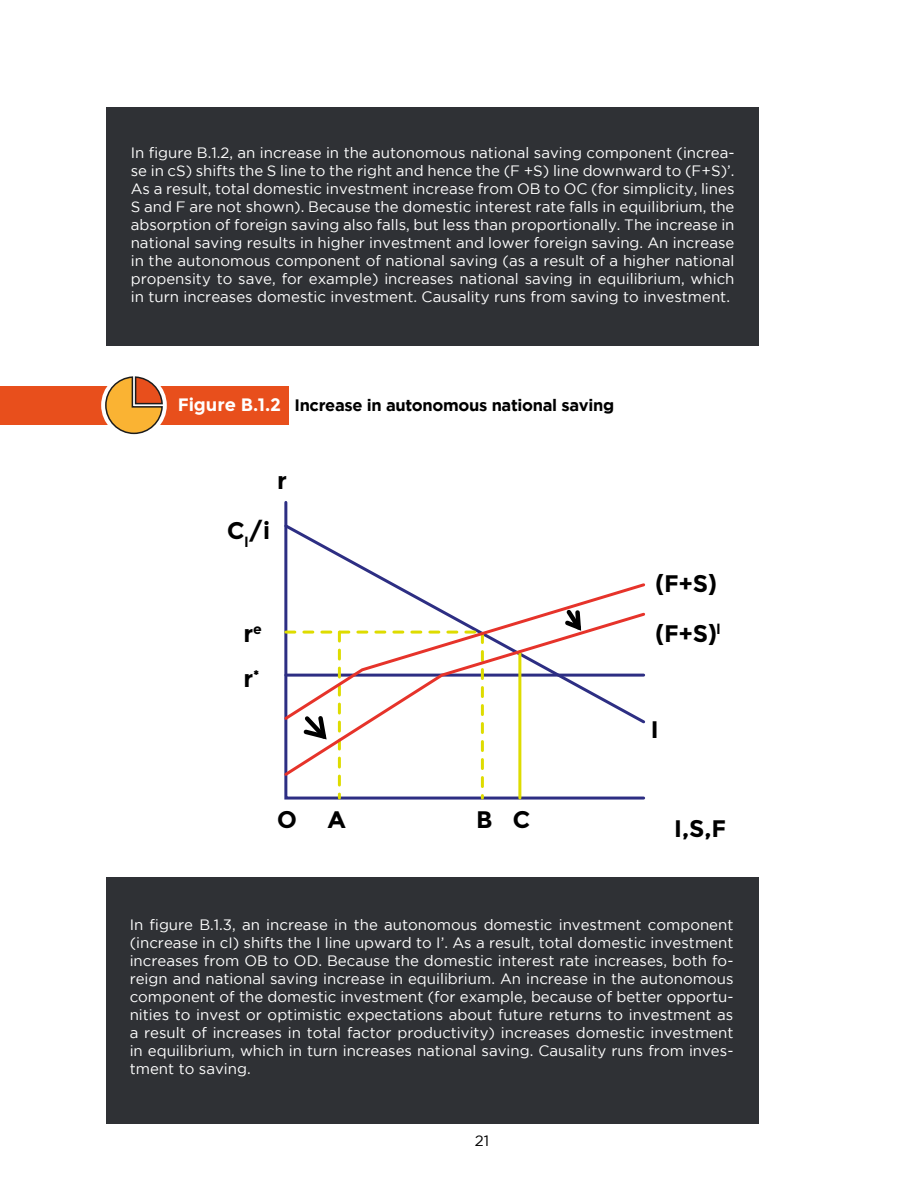
<style>
.page{position:relative;width:918px;height:1188px;background:#fff}
.page>*{position:absolute;margin:0;border:0;box-sizing:border-box;transform-origin:0 0}
.t1{font:700 23.85px/45.3px "Montserrat";color:#000}
.t2{font:700 16.5px "Gotham";letter-spacing:-.02em;color:#000}
.t3{font:15px/18px "Gotham";color:#fff;text-align:justify}
.t4{font:15px "Gotham";color:#000}
.s1{font-family:"Montserrat";font-size:18px;color:#fff}
</style>
<div class="page">
<div style="left:0;top:386px;width:288px;height:39px;background:#e84f1c"></div>
<div style="left:101px;top:372px;width:66px;height:66px;background:#fff;border-radius:50%"></div>
<svg style="left:104px;top:376px;width:60px;height:59px"></svg>
<svg style="left:284px;top:501px;width:361px;height:299px"></svg>
<svg style="left:284px;top:522px;width:361px;height:59px"></svg>
<hr style="left:518px;top:652px;width:3px;height:146px;background:#dedc00">
<svg style="left:284px;top:778px;width:201px;height:22px"></svg>
<svg style="left:284px;top:723px;width:361px;height:55px"></svg>
<svg style="left:284px;top:581px;width:362px;height:142px"></svg>
<div style="left:106px;top:107px;width:653px;height:239px;background:#2f3135"></div>
<div style="left:106px;top:878px;width:653px;height:246px;background:#2f3135"></div>
<p class="t3" style="left:131px;top:143px;width:605px">In figure B.1.2, an increase in the autonomous national saving component (increa&shy;se in cS) shifts the S line to the right and hence the (F +S) line downward to (F+S)’.<br>As a result, total domestic investment increase from OB to OC (for simplicity, lines S and F are not shown). Because the domestic interest rate falls in equilibrium, the absorption of foreign saving also falls, but less than proportionally. The increase in national saving results in higher investment and lower foreign saving. An increase in the autonomous component of national saving (as a result of a higher national propensity to save, for example) increases national saving in equilibrium, which in turn increases domestic investment. Causality runs from saving to investment.</p>
<p class="t2" style="left:178px;top:395px;width:438px"><span class="s1">Figure B.1.2</span> Increase in autonomous national saving</p>
<h1 class="t1" style="left:277px;top:458px;width:11px">r</h1>
<h1 class="t1" style="left:227px;top:508px;width:45px">C<sub>l</sub>/i</h1>
<h1 class="t1" style="left:243px;top:611px;width:20px">r<sup>e </sup>r<sup>*</sup></h1>
<h1 class="t1" style="left:655px;top:561px;width:63px">(F+S)</h1>
<h1 class="t1" style="left:655px;top:611px;width:67px">(F+S)<sup>l</sup></h1>
<h1 class="t1" style="left:651px;top:707px;width:9px">I</h1>
<h1 class="t1" style="left:277px;top:797px;width:21px">O</h1>
<h1 class="t1" style="left:328px;top:797px;width:19px">A</h1>
<h1 class="t1" style="left:476px;top:797px;width:56px">B C</h1>
<h1 class="t1" style="left:674px;top:806px;width:53px">I,S,F</h1>
<p class="t3" style="left:130px;top:916px;width:605px">In figure B.1.3, an increase in the autonomous domestic investment component (increase in cI) shifts the I line upward to I’. As a result, total domestic investment increases from OB to OD. Because the domestic interest rate increases, both fo&shy;reign and national saving increase in equilibrium. An increase in the autonomous component of the domestic investment (for example, because of better opportu&shy;nities to invest or optimistic expectations about future returns to investment as a result of increases in total factor productivity) increases domestic investment in equilibrium, which in turn increases national saving. Causality runs from inves&shy;tment to saving.</p>
<p class="t4" style="left:475px;top:1132px;width:16px">21</p>
</div>
